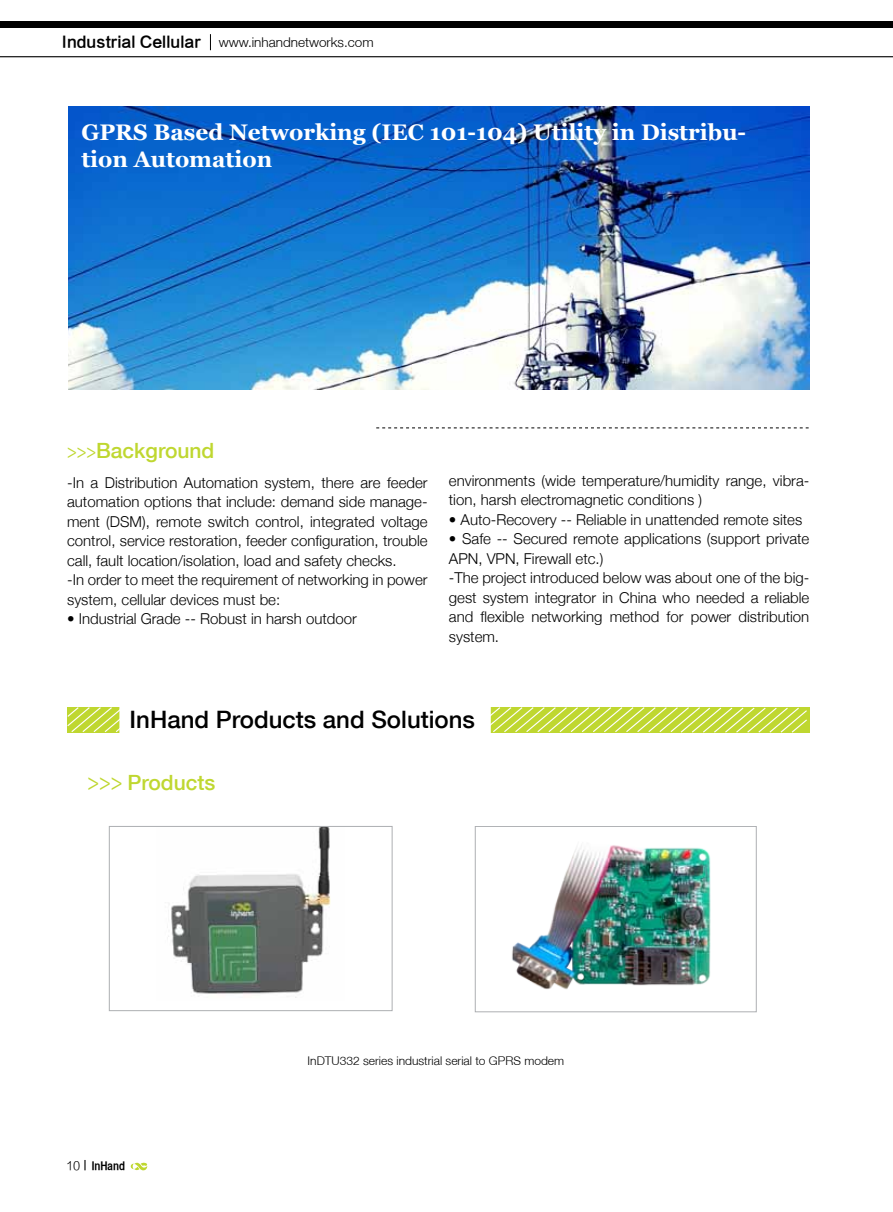
<style>
.page{position:relative;width:893px;height:1212px;background:#fff}
.page>*{position:absolute;margin:0;border:0;box-sizing:border-box;transform-origin:0 0}
.t1{font:500 24px "Helvetica Neue";color:#000}
.t2{font:700 22.5px/27px "Georgia";color:#fff}
.t3{font:500 21px "Helvetica Neue";color:#bfd730}
.t4{font:300 15px/19.5px "Helvetica Neue";color:#000}
.t5{font:300 13.5px "Helvetica Neue LT";color:#000}
.t6{font:300 12px "Helvetica Neue LT";color:#000}
.t7{font:12px "Helvetica CY Bold";color:#000}
.t8{font:12px "FZLTXHK";color:#000}
.s1{font-family:"FZLTCHJW GB1 0";font-weight:400;font-size:15px}
.s2{font-family:"FZLTHK GBK1 0";font-weight:400;font-size:15px}
.s3{font-family:"FZLTHK GBK1 0";font-weight:400;font-size:18px}
</style>
<div class="page">
<svg style="left:84px;top:1160px;width:2px;height:10px"></svg>
<svg style="left:130px;top:1162px;width:17px;height:9px"></svg>
<div style="left:0;top:21px;width:893px;height:7px;background:#000"></div>
<hr style="left:0;top:56px;width:893px;height:1px;background:#000">
<svg style="left:210px;top:34px;width:1px;height:16px"></svg>
<svg style="left:67px;top:707px;width:741px;height:26px;background:#c8dc4f"></svg>
<img style="left:167px;top:828px;width:164px;height:170px">
<div style="left:109px;top:826px;width:283px;height:185px;border:1px solid #adafb2"></div>
<img style="left:512px;top:845px;width:199px;height:145px">
<div style="left:475px;top:826px;width:281px;height:186px;border:1px solid #adafb2"></div>
<img style="left:68px;top:106px;width:741px;height:284px">
<svg style="left:376px;top:427px;width:433px;height:1px"></svg>
<div style="left:120px;top:695px;width:370px;height:52px;background:#fff"></div>
<p class="t5" style="left:62px;top:34px;width:313px"><span class="s1">Industrial Cellular</span> www.inhandnetworks.com</p>
<h2 class="t2" style="left:81px;top:119px;width:666px">GPRS Based Networking (IEC 101-104) Utility in Distribu&shy;tion Automation</h2>
<h3 class="t3" style="left:67px;top:438px;width:149px"><span class="s2">&gt;&gt;&gt;</span>Background</h3>
<p class="t4" style="left:67px;top:472px;width:362px">-In a Distribution Automation system, there are feeder automation options that include: demand side manage&shy;ment (DSM), remote switch control, integrated voltage control, service restoration, feeder configuration, trouble call, fault location/isolation, load and safety checks.<br>-In order to meet the requirement of networking in power system, cellular devices must be:</p>
<p class="t4" style="left:67px;top:609px;width:291px">• Industrial Grade -- Robust in harsh outdoor</p>
<p class="t4" style="left:449px;top:470px;width:362px">environments (wide temperature/humidity range, vibra&shy;tion, harsh electromagnetic conditions )</p>
<p class="t4" style="left:449px;top:509px;width:355px">• Auto-Recovery -- Reliable in unattended remote sites</p>
<p class="t4" style="left:449px;top:529px;width:362px">• Safe -- Secured remote applications (support private APN, VPN, Firewall etc.)<br>-The project introduced below was about one of the big&shy;gest system integrator in China who needed a reliable and flexible networking method for power distribution system.</p>
<h1 class="t1" style="left:130px;top:705px;width:347px">InHand Products and Solutions</h1>
<h3 class="t3" style="left:88px;top:770px;width:129px"><span class="s3">&gt;&gt;&gt;</span> Products</h3>
<p class="t8" style="left:66px;top:1159px;width:16px">10</p>
<p class="t7" style="left:92px;top:1158px;width:35px">InHand</p>
<p class="t6" style="left:308px;top:1053px;width:258px">InDTU332 series industrial serial to GPRS modem</p>
</div>
